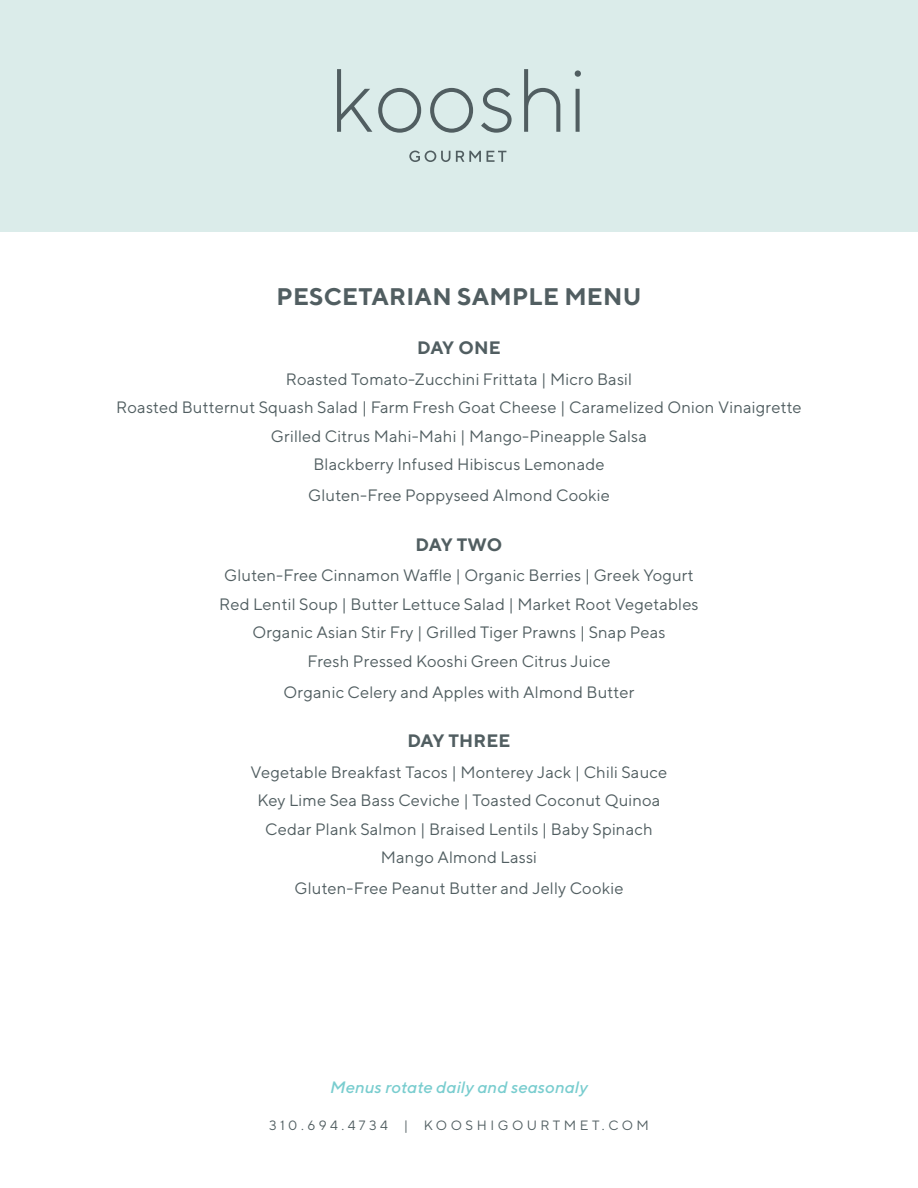
<style>
.page{position:relative;width:918px;height:1188px;background:#fff}
.page>*{position:absolute;margin:0;border:0;box-sizing:border-box;transform-origin:0 0}
.t1{font:700 24px "TT Norms";letter-spacing:.01em;color:#515e61}
.t2{font:700 18px "TT Norms";color:#515e61}
.t3{font:16.5px/28.5px "TT Norms";letter-spacing:.01em;color:#515e61;text-align:center}
.t4{font:italic 500 16.5px "TT Norms";letter-spacing:.01em;color:#79cdcf}
.t5{font:13.5px "TT Norms";letter-spacing:.26em;color:#515e61}
</style>
<div class="page">
<div style="left:0;top:0;width:918px;height:231px;background:#dbecea"></div>
<svg style="left:337px;top:69px;width:35px;height:63px"></svg>
<svg style="left:378px;top:88px;width:43px;height:45px"></svg>
<svg style="left:430px;top:88px;width:43px;height:45px"></svg>
<svg style="left:481px;top:88px;width:31px;height:45px"></svg>
<svg style="left:524px;top:69px;width:36px;height:63px"></svg>
<svg style="left:575px;top:70px;width:6px;height:62px"></svg>
<svg style="left:409px;top:151px;width:41px;height:11px"></svg>
<svg style="left:456px;top:151px;width:25px;height:11px"></svg>
<svg style="left:487px;top:151px;width:19px;height:11px"></svg>
<h1 class="t1" style="left:277px;top:281px;width:366px">PESCETARIAN SAMPLE MENU</h1>
<p class="t2" style="left:417px;top:336px;width:85px">DAY ONE</p>
<p class="t3" style="left:116px;top:364px;width:687px">Roasted Tomato-Zucchini Frittata | Micro Basil<br>Roasted Butternut Squash Salad | Farm Fresh Goat Cheese | Caramelized Onion Vinaigrette Grilled Citrus Mahi-Mahi | Mango-Pineapple Salsa<br>Blackberry Infused Hibiscus Lemonade</p>
<p class="t3" style="left:308px;top:481px;width:303px">Gluten-Free Poppyseed Almond Cookie</p>
<p class="t2" style="left:416px;top:533px;width:88px">DAY TWO</p>
<p class="t3" style="left:219px;top:561px;width:481px">Gluten-Free Cinnamon Waffle | Organic Berries | Greek Yogurt Red Lentil Soup | Butter Lettuce Salad | Market Root Vegetables Organic Asian Stir Fry | Grilled Tiger Prawns | Snap Peas<br>Fresh Pressed Kooshi Green Citrus Juice</p>
<p class="t3" style="left:284px;top:677px;width:352px">Organic Celery and Apples with Almond Butter</p>
<p class="t2" style="left:407px;top:729px;width:105px">DAY THREE</p>
<p class="t3" style="left:251px;top:757px;width:418px">Vegetable Breakfast Tacos | Monterey Jack | Chili Sauce Key Lime Sea Bass Ceviche | Toasted Coconut Quinoa Cedar Plank Salmon | Braised Lentils | Baby Spinach Mango Almond Lassi</p>
<p class="t3" style="left:294px;top:874px;width:331px">Gluten-Free Peanut Butter and Jelly Cookie</p>
<p class="t4" style="left:330px;top:1077px;width:259px">Menus rotate daily and seasonaly</p>
<p class="t5" style="left:269px;top:1117px;width:381px">310.694.4734 | KOOSHIGOURTMET.COM</p>
</div>
